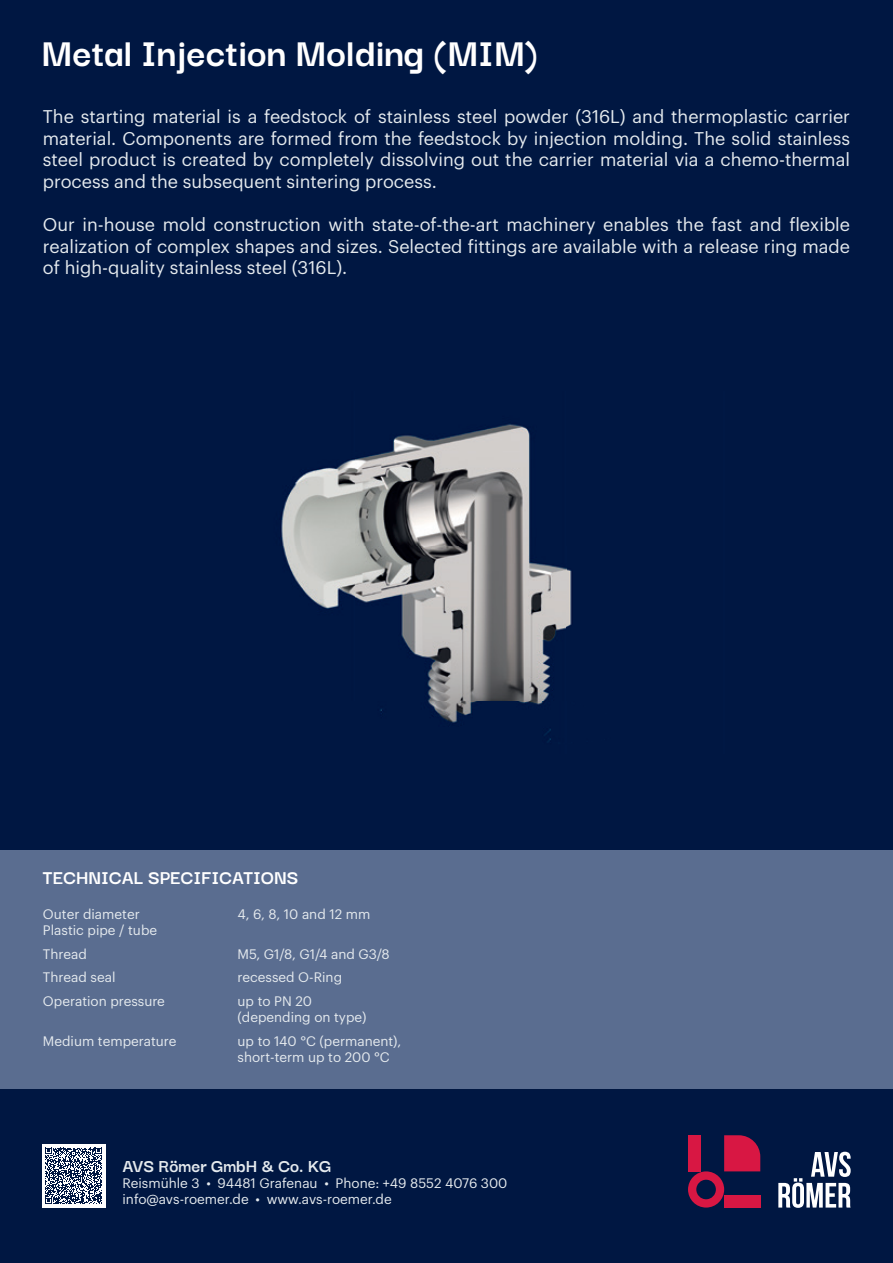
<style>
.page{position:relative;width:893px;height:1263px;background:#001742}
.page>*{position:absolute;margin:0;border:0;box-sizing:border-box;transform-origin:0 0}
.t1{font:700 42px "Darker Grotesque";color:#fff}
.t2{font:700 21px "Darker Grotesque";color:#fff}
.t3{font:700 19.5px "Darker Grotesque";color:#e5eaee}
.t4{font:18px/21.6px "Graphik";color:#e5eaee;text-align:justify}
.t5{font:13.5px/16.2px "Graphik";color:#e5eaee}
</style>
<div class="page">
<div style="left:0;top:850px;width:893px;height:238px;background:#5a6d90"></div>
<img style="left:281px;top:424px;width:291px;height:318px">
<div style="left:42px;top:1144px;width:64px;height:64px;background:#fff"></div>
<svg style="left:46px;top:1147px;width:56px;height:57px"></svg>
<svg style="left:688px;top:1135px;width:72px;height:72px"></svg>
<svg style="left:778px;top:1152px;width:73px;height:56px"></svg>
<h1 class="t1" style="left:42px;top:21px;width:498px">Metal Injection Molding (MIM)</h1>
<p class="t4" style="left:43px;top:104px;width:809px">The starting material is a feedstock of stainless steel powder (316L) and thermoplastic carrier material. Components are formed from the feedstock by injection molding. The solid stainless steel product is created by completely dissolving out the carrier material via a chemo-thermal process and the subsequent sintering process.</p>
<p class="t4" style="left:43px;top:212px;width:809px">Our in-house mold construction with state-of-the-art machinery enables the fast and flexible realization of complex shapes and sizes. Selected fittings are available with a release ring made of high-quality stainless steel (316L).</p>
<p class="t2" style="left:43px;top:861px;width:257px">TECHNICAL SPECIFICATIONS</p>
<p class="t5" style="left:43px;top:904px;width:116px">Outer diameter<br>Plastic pipe / tube</p>
<p class="t5" style="left:238px;top:904px;width:134px">4, 6, 8, 10 and 12 mm</p>
<p class="t5" style="left:43px;top:944px;width:46px">Thread</p>
<p class="t5" style="left:238px;top:944px;width:154px">M5, G1/8, G1/4 and G3/8</p>
<p class="t5" style="left:43px;top:968px;width:74px">Thread seal</p>
<p class="t5" style="left:238px;top:968px;width:106px">recessed O-Ring</p>
<p class="t5" style="left:43px;top:992px;width:124px">Operation pressure</p>
<p class="t5" style="left:238px;top:992px;width:130px">up to PN 20 (depending on type)</p>
<p class="t5" style="left:43px;top:1032px;width:135px">Medium temperature</p>
<p class="t5" style="left:238px;top:1032px;width:165px">up to 140 °C (permanent), short-term up to 200 °C</p>
<p class="t3" style="left:123px;top:1151px;width:210px">AVS Römer GmbH &amp; Co. KG</p>
<p class="t5" style="left:123px;top:1174px;width:386px">Reismühle 3 • 94481 Grafenau • Phone: +49 8552 4076 300 info@avs-roemer.de • www.avs-roemer.de</p>
</div>
